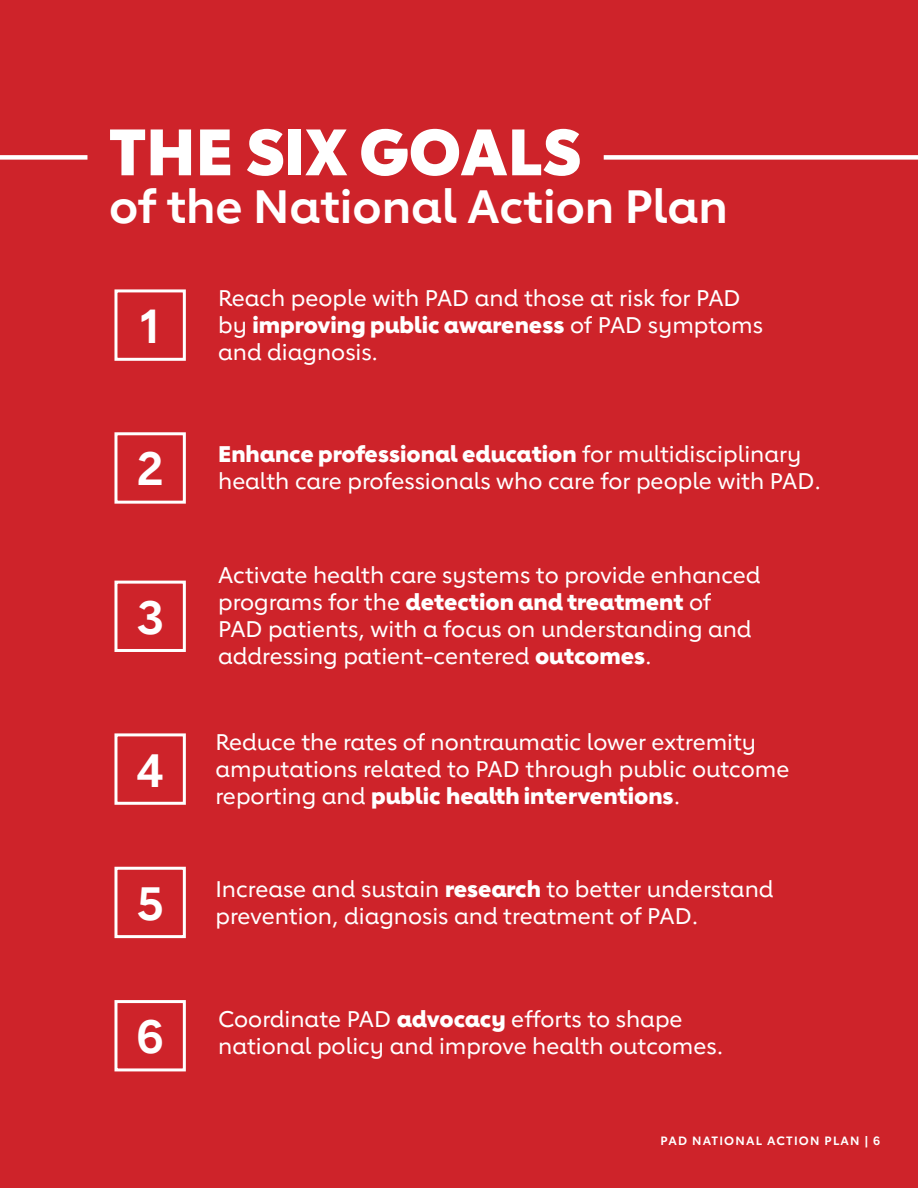
<style>
.page{position:relative;width:918px;height:1188px;background:#ce232a}
.page>*{position:absolute;margin:0;border:0;box-sizing:border-box;transform-origin:0 0}
.Section_Head{font:800 64.5px "Lub Dub";color:#fff}
.Section_Head-2{font:700 46.5px "Lub Dub";color:#fff}
.Sub_Section_-_Number{font:700 46.5px "Lub Dub";color:#fff}
.t1{font:500 22.5px/27px "Lub Dub";color:#fff}
.t2{font:700 12px "Lub Dub";letter-spacing:.1em;color:#fff}
.s1{font-weight:800}
</style>
<div class="page">
<div style="left:0;top:155px;width:87px;height:5px;background:#fff"></div>
<div style="left:604px;top:155px;width:314px;height:5px;background:#fff"></div>
<div style="left:114px;top:289px;width:72px;height:72px;border:3px solid #fff"></div>
<div style="left:114px;top:432px;width:72px;height:72px;border:3px solid #fff"></div>
<div style="left:114px;top:581px;width:72px;height:71px;border:3px solid #fff"></div>
<div style="left:114px;top:733px;width:72px;height:72px;border:3px solid #fff"></div>
<div style="left:114px;top:867px;width:72px;height:71px;border:3px solid #fff"></div>
<div style="left:114px;top:1000px;width:72px;height:71px;border:3px solid #fff"></div>
<h2 class="Section_Head" style="left:109px;top:113px;width:473px">THE SIX GOALS</h2>
<h2 class="Section_Head-2" style="left:109px;top:179px;width:620px">of the National Action Plan</h2>
<h3 class="Sub_Section_-_Number" style="left:140px;top:298px;width:22px">1</h3>
<p class="t1" style="left:218px;top:285px;width:546px">Reach people with PAD and those at risk for PAD by <span class="s1">improving public awareness</span> of PAD symptoms and diagnosis.</p>
<h3 class="Sub_Section_-_Number" style="left:136px;top:441px;width:29px">2</h3>
<p class="t1" style="left:218px;top:440px;width:604px"><span class="s1">Enhance professional education</span> for multidisciplinary health care professionals who care for people with PAD.</p>
<h3 class="Sub_Section_-_Number" style="left:136px;top:589px;width:29px">3</h3>
<h3 class="Sub_Section_-_Number" style="left:136px;top:742px;width:29px">4</h3>
<p class="t1" style="left:218px;top:561px;width:544px">Activate health care systems to provide enhanced programs for the <span class="s1">detection and treatment</span> of PAD patients, with a focus on understanding and addressing patient-centered <span class="s1">outcomes</span>.</p>
<p class="t1" style="left:215px;top:729px;width:576px">Reduce the rates of nontraumatic lower extremity amputations related to PAD through public outcome reporting and <span class="s1">public health interventions</span>.</p>
<h3 class="Sub_Section_-_Number" style="left:136px;top:876px;width:29px">5</h3>
<p class="t1" style="left:215px;top:875px;width:560px">Increase and sustain <span class="s1">research</span> to better understand prevention, diagnosis and treatment of PAD.</p>
<h3 class="Sub_Section_-_Number" style="left:136px;top:1009px;width:29px">6</h3>
<p class="t1" style="left:218px;top:1005px;width:507px">Coordinate PAD <span class="s1">advocacy</span> efforts to shape national policy and improve health outcomes.</p>
<p class="t2" style="left:661px;top:1133px;width:221px">PAD NATIONAL ACTION PLAN | 6</p>
</div>
